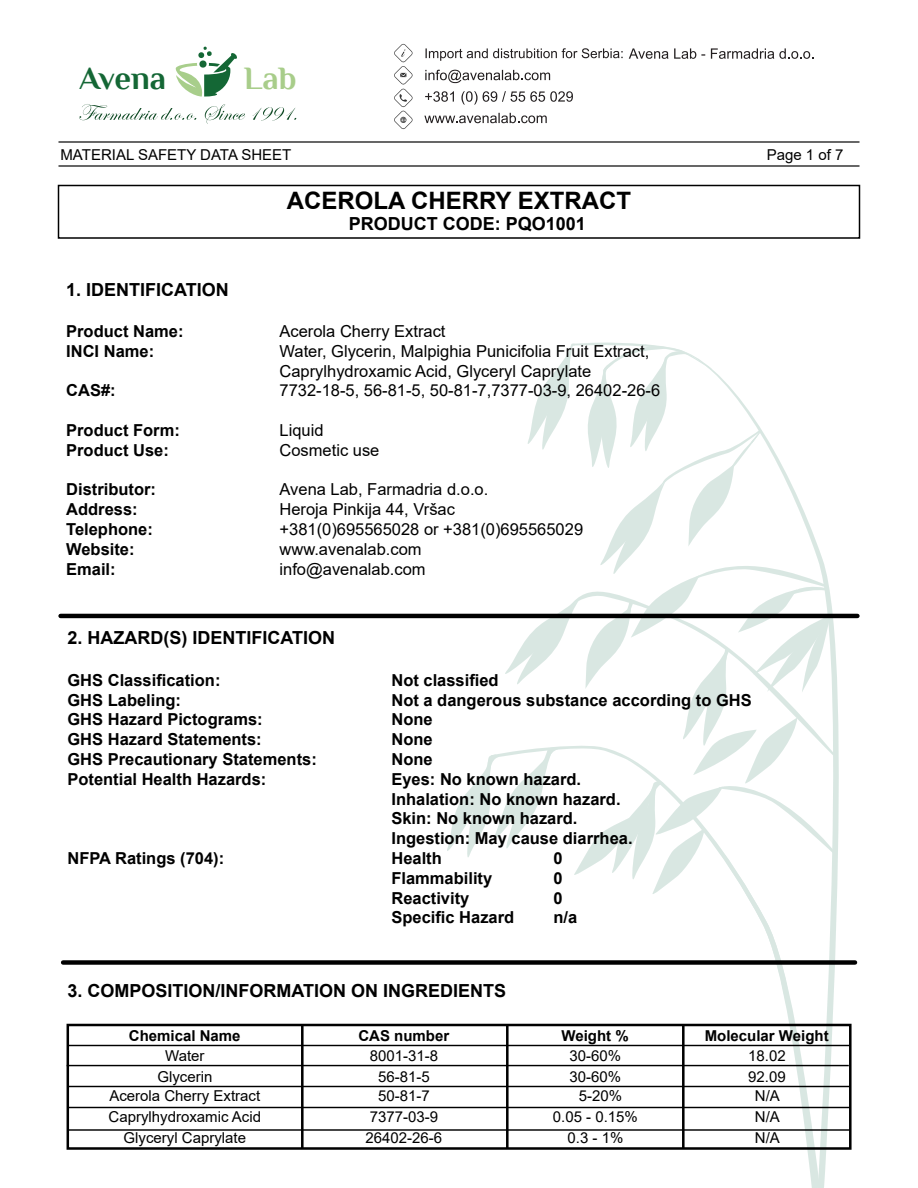
<style>
.page{position:relative;width:918px;height:1188px;background:#fff}
.page>*{position:absolute;margin:0;border:0;box-sizing:border-box;transform-origin:0 0}
.t1{font:700 32.55px "Philosopher";letter-spacing:-.005em;color:#146735}
.t2{font:700 32.55px "Philosopher";color:#a8cd8a}
.t3{font:700 24px "Arial";color:#000}
.t4{font:700 18px "Arial";color:#000}
.t5{font:700 16.5px/19.8px "Arial";color:#000}
.t6{font:16.5px/19.8px "Arial";color:#000}
.t7{font:15px "Arial";color:#000}
.t8{font:700 15px "Arial";color:#000}
</style>
<div class="page">
<svg style="left:820px;top:613px;width:19px;height:575px"></svg>
<svg style="left:488px;top:899px;width:332px;height:289px"></svg>
<svg style="left:447px;top:343px;width:387px;height:556px"></svg>
<svg style="left:629px;top:48px;width:76px;height:11px"></svg>
<svg style="left:711px;top:48px;width:102px;height:11px"></svg>
<svg style="left:425px;top:70px;width:125px;height:13px"></svg>
<svg style="left:425px;top:91px;width:29px;height:11px"></svg>
<svg style="left:461px;top:91px;width:112px;height:14px"></svg>
<svg style="left:424px;top:113px;width:123px;height:10px"></svg>
<svg style="left:176px;top:46px;width:61px;height:51px"></svg>
<svg style="left:426px;top:48px;width:197px;height:13px"></svg>
<svg style="left:394px;top:44px;width:19px;height:85px"></svg>
<svg style="left:79px;top:104px;width:117px;height:16px"></svg>
<svg style="left:205px;top:104px;width:40px;height:20px"></svg>
<svg style="left:253px;top:107px;width:43px;height:14px"></svg>
<hr style="left:58px;top:141px;width:802px;height:2px;background:#353535">
<hr style="left:58px;top:165px;width:802px;height:2px;background:#353535">
<div style="left:58px;top:185px;width:802px;height:54px;border:2px solid #000"></div>
<hr style="left:61px;top:614px;width:796px;height:4px;background:#000">
<div style="left:63px;top:960px;width:792px;height:5px;background:#000"></div>
<div style="left:67px;top:1024px;width:785px;height:126px;border:3px solid #000"></div>
<hr style="left:68px;top:1045px;width:782px;height:1px;background:#000">
<hr style="left:301px;top:1025px;width:3px;height:123px;background:#000">
<hr style="left:506px;top:1025px;width:3px;height:123px;background:#000">
<hr style="left:682px;top:1025px;width:3px;height:123px;background:#000">
<hr style="left:68px;top:1086px;width:782px;height:1px;background:#000">
<hr style="left:68px;top:1107px;width:782px;height:1px;background:#000">
<hr style="left:67px;top:1065px;width:782px;height:1px;background:#000">
<hr style="left:68px;top:1129px;width:782px;height:2px;background:#000">
<h1 class="t1" style="left:79px;top:61px;width:88px">Avena</h1>
<h1 class="t2" style="left:244px;top:61px;width:54px">Lab</h1>
<p class="t7" style="left:61px;top:144px;width:232px">MATERIAL SAFETY DATA SHEET</p>
<p class="t7" style="left:767px;top:144px;width:78px">Page 1 of 7</p>
<h2 class="t3" style="left:287px;top:183px;width:346px">ACEROLA CHERRY EXTRACT</h2>
<p class="t4" style="left:66px;top:277px;width:164px">1. IDENTIFICATION</p>
<p class="t5" style="left:66px;top:322px;width:119px">Product Name:<br>INCI Name:</p>
<p class="t5" style="left:66px;top:381px;width:51px">CAS#:</p>
<p class="t5" style="left:66px;top:421px;width:115px">Product Form:<br>Product Use:</p>
<p class="t5" style="left:66px;top:480px;width:91px">Distributor:<br>Address:<br>Telephone:<br>Website:<br>Email:</p>
<p class="t4" style="left:349px;top:211px;width:239px">PRODUCT CODE: PQO1001</p>
<p class="t6" style="left:280px;top:321px;width:382px">Acerola Cherry Extract<br>Water, Glycerin, Malpighia Punicifolia Fruit Extract, Caprylhydroxamic Acid, Glyceryl Caprylate 7732-18-5, 56-81-5, 50-81-7,7377-03-9, 26402-26-6</p>
<p class="t6" style="left:280px;top:420px;width:101px">Liquid<br>Cosmetic use</p>
<p class="t6" style="left:280px;top:480px;width:305px">Avena Lab, Farmadria d.o.o.<br>Heroja Pinkija 44, Vršac +381(0)695565028 or +381(0)695565029 www.avenalab.com<br>info@avenalab.com</p>
<p class="t4" style="left:67px;top:625px;width:269px">2. HAZARD(S) IDENTIFICATION</p>
<p class="t5" style="left:67px;top:670px;width:155px">GHS Classification:</p>
<p class="t5" style="left:391px;top:670px;width:109px">Not classified</p>
<p class="t5" style="left:67px;top:690px;width:115px">GHS Labeling:</p>
<p class="t5" style="left:391px;top:690px;width:362px">Not a dangerous substance according to GHS</p>
<p class="t5" style="left:67px;top:710px;width:197px">GHS Hazard Pictograms:</p>
<p class="t5" style="left:391px;top:710px;width:43px">None</p>
<p class="t5" style="left:67px;top:730px;width:196px">GHS Hazard Statements:</p>
<p class="t5" style="left:391px;top:730px;width:43px">None</p>
<p class="t5" style="left:67px;top:749px;width:251px">GHS Precautionary Statements:</p>
<p class="t5" style="left:391px;top:749px;width:43px">None</p>
<p class="t5" style="left:67px;top:769px;width:200px">Potential Health Hazards:</p>
<p class="t5" style="left:391px;top:769px;width:243px">Eyes: No known hazard.<br>Inhalation: No known hazard.<br>Skin: No known hazard.<br>Ingestion: May cause diarrhea.</p>
<p class="t5" style="left:67px;top:848px;width:158px">NFPA Ratings (704):</p>
<p class="t5" style="left:391px;top:848px;width:52px">Health</p>
<p class="t5" style="left:553px;top:848px;width:11px">0</p>
<p class="t5" style="left:391px;top:868px;width:102px">Flammability</p>
<p class="t5" style="left:553px;top:868px;width:11px">0</p>
<p class="t5" style="left:391px;top:888px;width:79px">Reactivity</p>
<p class="t5" style="left:553px;top:888px;width:11px">0</p>
<p class="t5" style="left:391px;top:908px;width:124px">Specific Hazard</p>
<p class="t5" style="left:553px;top:908px;width:25px">n/a</p>
<p class="t4" style="left:67px;top:978px;width:440px">3. COMPOSITION/INFORMATION ON INGREDIENTS</p>
<p class="t8" style="left:129px;top:1025px;width:113px">Chemical Name</p>
<p class="t8" style="left:358px;top:1025px;width:92px">CAS number</p>
<p class="t8" style="left:562px;top:1025px;width:69px">Weight %</p>
<p class="t8" style="left:705px;top:1025px;width:125px">Molecular Weight</p>
<p class="t7" style="left:165px;top:1046px;width:41px">Water</p>
<p class="t7" style="left:370px;top:1046px;width:70px">8001-31-8</p>
<p class="t7" style="left:570px;top:1046px;width:53px">30-60%</p>
<p class="t7" style="left:748px;top:1046px;width:39px">18.02</p>
<p class="t7" style="left:109px;top:1086px;width:152px">Acerola Cherry Extract</p>
<p class="t7" style="left:378px;top:1086px;width:53px">50-81-7</p>
<p class="t7" style="left:579px;top:1086px;width:45px">5-20%</p>
<p class="t7" style="left:755px;top:1086px;width:27px">N/A</p>
<p class="t7" style="left:157px;top:1067px;width:57px">Glycerin</p>
<p class="t7" style="left:378px;top:1067px;width:53px">56-81-5</p>
<p class="t7" style="left:570px;top:1067px;width:53px">30-60%</p>
<p class="t7" style="left:748px;top:1067px;width:39px">92.09</p>
<p class="t7" style="left:109px;top:1107px;width:154px">Caprylhydroxamic Acid</p>
<p class="t7" style="left:370px;top:1107px;width:70px">7377-03-9</p>
<p class="t7" style="left:553px;top:1107px;width:87px">0.05 - 0.15%</p>
<p class="t7" style="left:755px;top:1107px;width:27px">N/A</p>
<p class="t7" style="left:124px;top:1128px;width:124px">Glyceryl Caprylate</p>
<p class="t7" style="left:366px;top:1128px;width:78px">26402-26-6</p>
<p class="t7" style="left:567px;top:1128px;width:57px">0.3 - 1%</p>
<p class="t7" style="left:755px;top:1128px;width:27px">N/A</p>
</div>
